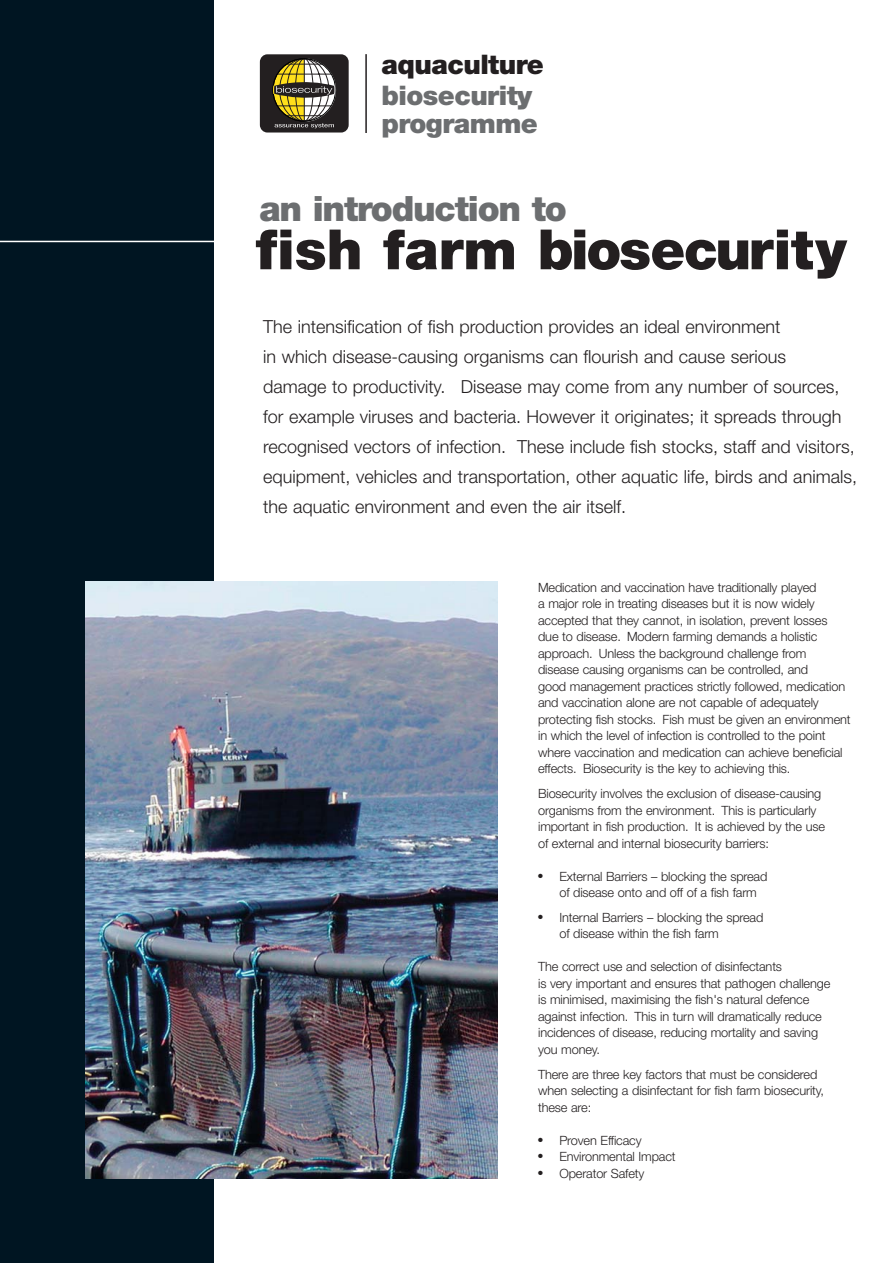
<style>
.page{position:relative;width:893px;height:1263px;background:#fff}
.page>*{position:absolute;margin:0;border:0;box-sizing:border-box;transform-origin:0 0}
.t1{font:900 55.5px "Helvetica Neue";letter-spacing:-.005em;color:#231f20}
.t2{font:900 34.95px "Helvetica Neue";letter-spacing:-.035em;color:#6c6e70}
.t3{font:900 27px/27.8px "Helvetica Neue";letter-spacing:-.02em;color:#6c6e70}
.t4{font:900 27px "Helvetica Neue";letter-spacing:-.02em;color:#231f20}
.t5{font:300 18px/30px "Helvetica Neue";color:#231f20}
.t6{font:300 12.75px/16.5px "Helvetica Neue";letter-spacing:-.01em;color:#231f20}
</style>
<div class="page">
<div style="left:0;top:0;width:213px;height:1263px;background:#001522"></div>
<hr style="left:0;top:241px;width:227px;height:1px;background:#fff">
<img style="left:86px;top:581px;width:411px;height:597px">
<hr style="left:365px;top:54px;width:2px;height:79px;background:#231f20">
<div style="left:260px;top:54px;width:88px;height:79px;background:#231f20;border-radius:8px"></div>
<svg style="left:273px;top:58px;width:63px;height:70px"></svg>
<h3 class="t4" style="left:381px;top:55px;width:164px">aquaculture</h3>
<h3 class="t3" style="left:381px;top:84px;width:158px">biosecurity programme</h3>
<h2 class="t2" style="left:259px;top:196px;width:309px">an introduction to</h2>
<h1 class="t1" style="left:255px;top:230px;width:592px">fish farm biosecurity</h1>
<p class="t5" style="left:263px;top:314px;width:595px">The intensification of fish production provides an ideal environment<br>in which disease-causing organisms can flourish and cause serious<br>damage to productivity. Disease may come from any number of sources, for example viruses and bacteria. However it originates; it spreads through recognised vectors of infection. These include fish stocks, staff and visitors, equipment, vehicles and transportation, other aquatic life, birds and animals, the aquatic environment and even the air itself.</p>
<p class="t6" style="left:538px;top:580px;width:314px">Medication and vaccination have traditionally played<br>a major role in treating diseases but it is now widely accepted that they cannot, in isolation, prevent losses due to disease. Modern farming demands a holistic approach. Unless the background challenge from<br>disease causing organisms can be controlled, and<br>good management practices strictly followed, medication and vaccination alone are not capable of adequately protecting fish stocks. Fish must be given an environment in which the level of infection is controlled to the point where vaccination and medication can achieve beneficial effects. Biosecurity is the key to achieving this.</p>
<p class="t6" style="left:538px;top:787px;width:288px">Biosecurity involves the exclusion of disease-causing organisms from the environment. This is particularly important in fish production. It is achieved by the use of external and internal biosecurity barriers:</p>
<p class="t6" style="left:559px;top:869px;width:209px;text-indent:-21px">● External Barriers – blocking the spread of disease onto and off of a fish farm</p>
<p class="t6" style="left:559px;top:910px;width:205px;text-indent:-21px">● Internal Barriers – blocking the spread of disease within the fish farm</p>
<p class="t6" style="left:538px;top:960px;width:294px">The correct use and selection of disinfectants<br>is very important and ensures that pathogen challenge is minimised, maximising the fish's natural defence against infection. This in turn will dramatically reduce incidences of disease, reducing mortality and saving you money.</p>
<p class="t6" style="left:538px;top:1067px;width:287px">There are three key factors that must be considered when selecting a disinfectant for fish farm biosecurity, these are:</p>
<p class="t6" style="left:538px;top:1133px;width:105px">● Proven Efficacy</p>
<p class="t6" style="left:538px;top:1150px;width:139px">● Environmental Impact</p>
<p class="t6" style="left:538px;top:1166px;width:108px">● Operator Safety</p>
</div>
